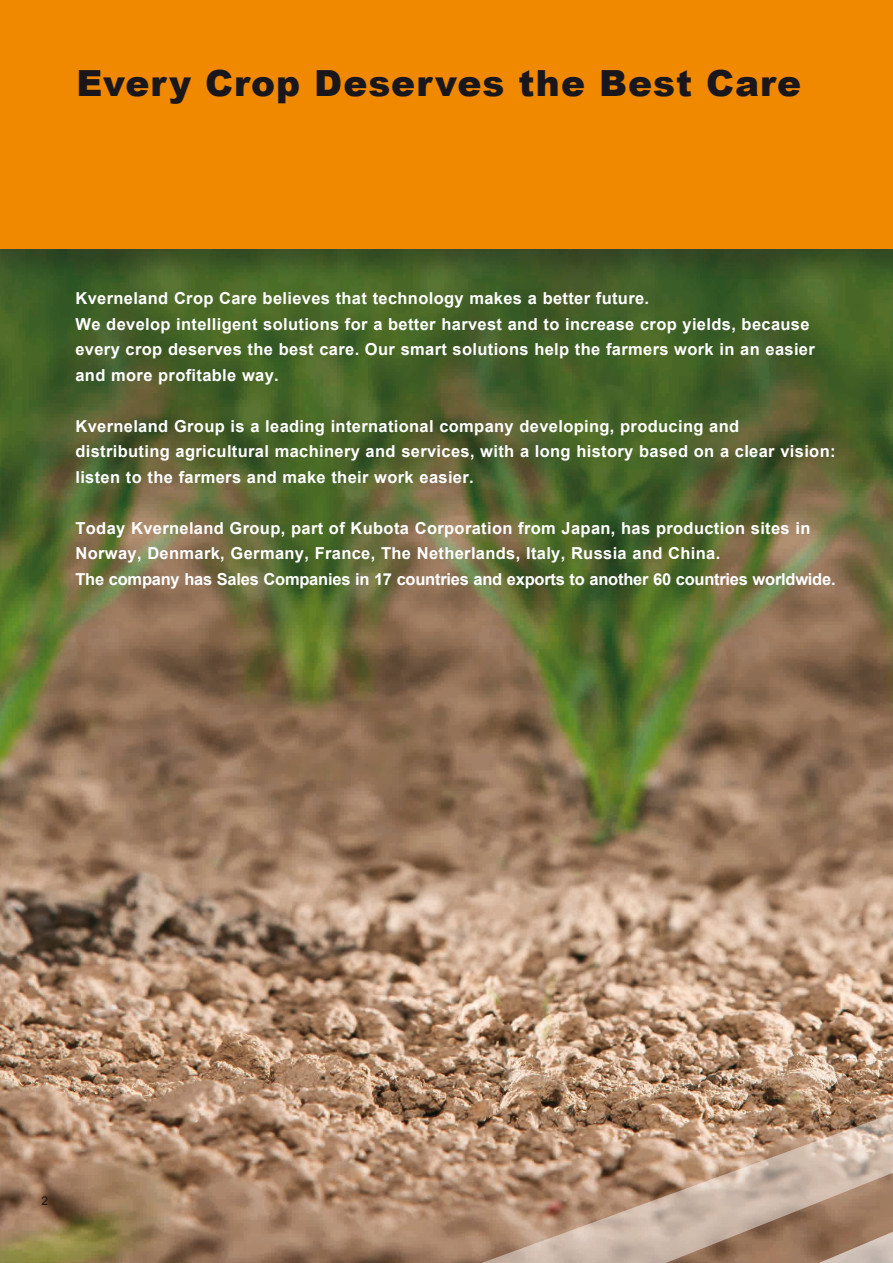
<style>
.page{position:relative;width:893px;height:1263px;background:#fff}
.page>*{position:absolute;margin:0;border:0;box-sizing:border-box;transform-origin:0 0}
.t1{font:900 36px "Arial";letter-spacing:.03em;color:#1a171c}
.t2{font:700 16.5px/25.5px "Arial";letter-spacing:.02em;color:#fff}
.t3{font:12px "Arial";color:#1a171c}
</style>
<div class="page">
<img style="left:0;top:282px;width:893px;height:981px">
<svg style="left:446px;top:784px;width:447px;height:479px;background:#b29278"></svg>
<svg style="left:789px;top:850px;width:104px;height:413px;background:#b99981"></svg>
<div style="left:0;top:0;width:893px;height:282px;background:#1a171c;opacity:.3"></div>
<div style="left:0;top:0;width:893px;height:249px;background:#f08800"></div>
<h1 class="t1" style="left:77px;top:57px;width:726px">Every Crop Deserves the Best Care</h1>
<p class="t2" style="left:75px;top:286px;width:741px">Kverneland Crop Care believes that technology makes a better future.<br>We develop intelligent solutions for a better harvest and to increase crop yields, because every crop deserves the best care. Our smart solutions help the farmers work in an easier and more profitable way.</p>
<p class="t2" style="left:75px;top:414px;width:762px">Kverneland Group is a leading international company developing, producing and distributing agricultural machinery and services, with a long history based on a clear vision: listen to the farmers and make their work easier.</p>
<p class="t2" style="left:75px;top:516px;width:762px">Today Kverneland Group, part of Kubota Corporation from Japan, has production sites in<br>Norway, Denmark, Germany, France, The Netherlands, Italy, Russia and China.<br>The company has Sales Companies in 17 countries and exports to another 60 countries worldwide.</p>
<p class="t3" style="left:42px;top:1193px;width:8px">2</p>
</div>
